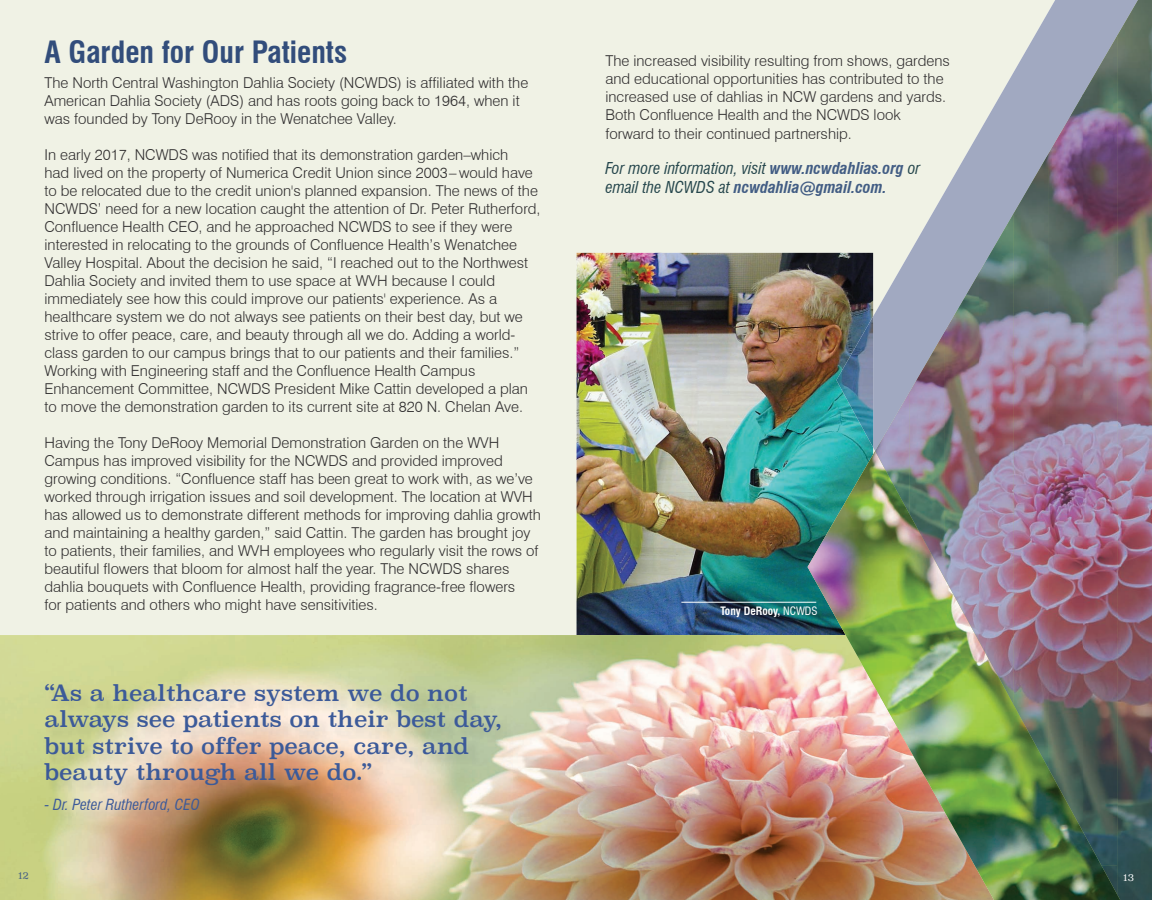
<style>
.page{position:relative;width:1152px;height:900px;background:#fff}
.page>*{position:absolute;margin:0;border:0;box-sizing:border-box;transform-origin:0 0}
.t1{font:700 condensed 30px "Swiss 721 BT";color:#324d7b}
.t2{font:22px/26.4px "Superclarendon";color:#3c5a99}
.t3{font:italic condensed 16px/19.2px "Swiss 721 BT";color:#26474d}
.t4{font:300 15px/18px "Swiss 721 BT";color:#312f30}
.t5{font:italic condensed 15px "Swiss 721 BT";color:#3c5a99}
.t6{font:700 condensed 11.3px "Swiss 721 BT";color:#fff}
.t7{font:300 10px "Superclarendon";color:#425d84}
.t8{font:300 10px "Superclarendon";color:#fff}
.s1{font-weight:700;color:#425d84}
.s2{font-weight:400}
</style>
<div class="page">
<div style="left:0;top:0;width:808px;height:635px;background:#f0f2e5"></div>
<img style="left:577px;top:253px;width:231px;height:382px">
<hr style="left:681px;top:602px;width:135px;height:1px;background:#fff">
<img style="left:0;top:635px;width:808px;height:265px">
<svg style="left:808px;top:0;width:65px;height:451px;fill:#f0f2e5"></svg>
<img style="left:808px;top:451px;width:309px;height:449px">
<img style="left:836px;top:316px;width:37px;height:131px">
<svg style="left:875px;top:0;width:242px;height:392px;fill:#f0f2e5"></svg>
<img style="left:1117px;top:0;width:35px;height:900px">
<img style="left:1083px;top:35px;width:35px;height:831px">
<img style="left:1048px;top:94px;width:35px;height:738px">
<img style="left:1013px;top:154px;width:35px;height:615px">
<img style="left:979px;top:213px;width:35px;height:492px">
<img style="left:944px;top:273px;width:35px;height:368px">
<img style="left:909px;top:332px;width:35px;height:246px">
<img style="left:875px;top:392px;width:35px;height:122px">
<img style="left:1101px;top:865px;width:17px;height:31px">
<img style="left:46px;top:686px;width:467px;height:138px">
<h1 class="t1" style="left:44px;top:34px;width:304px">A Garden for Our Patients</h1>
<p class="t4" style="left:44px;top:74px;width:485px">The North Central Washington Dahlia Society (NCWDS) is affiliated with the<br>American Dahlia Society (ADS) and has roots going back to 1964, when it was founded by Tony DeRooy in the Wenatchee Valley.</p>
<p class="t4" style="left:44px;top:146px;width:498px">In early 2017, NCWDS was notified that its demonstration garden–which<br>had lived on the property of Numerica Credit Union since 2003– would have to be relocated due to the credit union's planned expansion. The news of the NCWDS’ need for a new location caught the attention of Dr. Peter Rutherford, Confluence Health CEO, and he approached NCWDS to see if they were interested in relocating to the grounds of Confluence Health’s Wenatchee Valley Hospital. About the decision he said, “I reached out to the Northwest Dahlia Society and invited them to use space at WVH because I could immediately see how this could improve our patients' experience. As a healthcare system we do not always see patients on their best day, but we strive to offer peace, care, and beauty through all we do. Adding a world&shy;class garden to our campus brings that to our patients and their families.” Working with Engineering staff and the Confluence Health Campus Enhancement Committee, NCWDS President Mike Cattin developed a plan to move the demonstration garden to its current site at 820 N. Chelan Ave.</p>
<p class="t4" style="left:44px;top:434px;width:498px">Having the Tony DeRooy Memorial Demonstration Garden on the WVH Campus has improved visibility for the NCWDS and provided improved growing conditions. “Confluence staff has been great to work with, as we’ve worked through irrigation issues and soil development. The location at WVH has allowed us to demonstrate different methods for improving dahlia growth and maintaining a healthy garden,” said Cattin. The garden has brought joy to patients, their families, and WVH employees who regularly visit the rows of beautiful flowers that bloom for almost half the year. The NCWDS shares dahlia bouquets with Confluence Health, providing fragrance-free flowers<br>for patients and others who might have sensitivities.</p>
<h2 class="t2" style="left:44px;top:682px;width:459px">“As a healthcare system we do not always see patients on their best day, but strive to offer peace, care, and beauty through all we do.”</h2>
<p class="t5" style="left:44px;top:796px;width:157px">- Dr. Peter Rutherford, CEO</p>
<p class="t4" style="left:605px;top:51px;width:346px;line-height:18.3px">The increased visibility resulting from shows, gardens and educational opportunities has contributed to the increased use of dahlias in NCW gardens and yards.<br>Both Confluence Health and the NCWDS look forward to their continued partnership.</p>
<p class="t3" style="left:605px;top:159px;width:316px">For more information, visit <span class="s1">www.ncwdahlias.org</span> or email the NCWDS at <span class="s1">ncwdahlia@gmail.com.</span></p>
<p class="t6" style="left:721px;top:604px;width:99px">Tony DeRooy, <span class="s2">NCWDS</span></p>
<p class="t7" style="left:18px;top:869px;width:12px">12</p>
<p class="t8" style="left:1123px;top:871px;width:12px">13</p>
</div>
